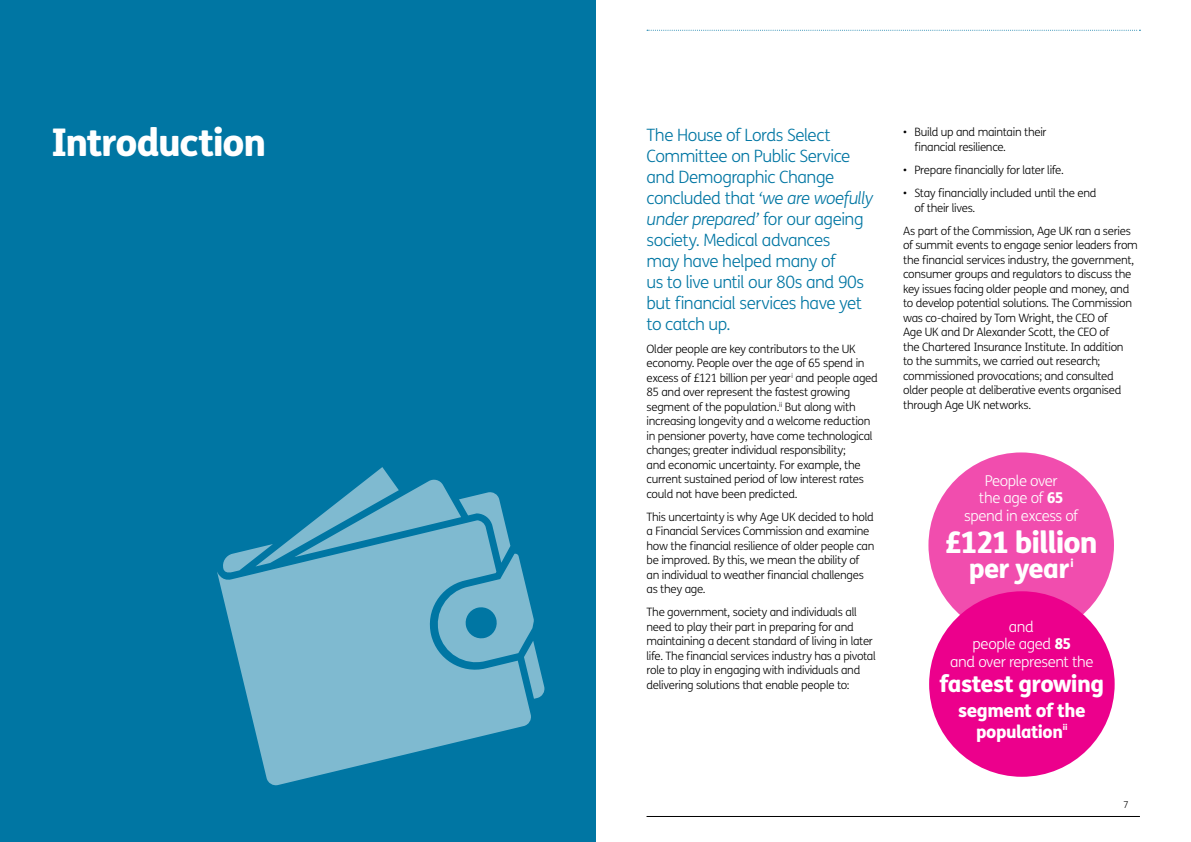
<style>
.page{position:relative;width:1191px;height:842px;background:#fff}
.page>*{position:absolute;margin:0;border:0;box-sizing:border-box;transform-origin:0 0}
.t1{font:800 38.1px "FS Me";letter-spacing:-.035em;color:#fff}
.t2{font:800 29.9px "FS Me";letter-spacing:-.035em;color:#fff}
.t3{font:800 27.1px "FS Me";letter-spacing:-.03em;color:#fff}
.t4{font:800 23.3px "FS Me";letter-spacing:-.03em;color:#fff}
.t5{font:800 18.7px "FS Me";letter-spacing:-.025em;color:#fff}
.t6{font:800 17.7px "FS Me";letter-spacing:-.025em;color:#fff}
.t7{font:300 17px/21px "FS Me";letter-spacing:-.03em;color:#0076a3}
.t8{font:300 14.9px/17.7px "FS Me";letter-spacing:-.03em;color:#fff;text-align:center}
.t9{font:300 11.5px/14.5px "FS Me";letter-spacing:-.025em;color:#000}
.t10{font:800 11.1px "FS Me";color:#fff}
.t11{font:300 9.5px "FS Me";color:#000}
.s1{font-style:italic}
.s2{font-weight:800}
</style>
<div class="page">
<svg style="left:647px;top:30px;width:493px;height:1px"></svg>
<hr style="left:646px;top:816px;width:494px;height:1px;background:#000">
<div style="left:0;top:0;width:595px;height:842px;background:#0076a3"></div>
<div style="left:928px;top:452px;width:186px;height:186px;background:#f14dae;border-radius:50%"></div>
<div style="left:929px;top:591px;width:185px;height:186px;background:#ec008c;border-radius:50%"></div>
<svg style="left:217px;top:467px;width:328px;height:319px;fill:#7fbad0"></svg>
<svg style="left:434px;top:553px;width:100px;height:113px"></svg>
<h1 class="t1" style="left:51px;top:119px;width:217px">Introduction</h1>
<p class="t7" style="left:646px;top:125px;width:228px">The House of Lords Select<br>Committee on Public Service and Demographic Change concluded that <span class="s1">‘we are woefully under prepared’</span> for our ageing society. Medical advances<br>may have helped many of<br>us to live until our 80s and 90s but financial services have yet to catch up.</p>
<p class="t9" style="left:646px;top:342px;width:233px">Older people are key contributors to the UK economy. People over the age of 65 spend in excess of £121 billion per year<sup>i</sup> and people aged 85 and over represent the fastest growing segment of the population.<sup>ii</sup> But along with increasing longevity and a welcome reduction in pensioner poverty, have come technological changes; greater individual responsibility;<br>and economic uncertainty. For example, the current sustained period of low interest rates could not have been predicted.</p>
<p class="t9" style="left:646px;top:510px;width:229px">This uncertainty is why Age UK decided to hold a Financial Services Commission and examine how the financial resilience of older people can be improved. By this, we mean the ability of an individual to weather financial challenges as they age.</p>
<p class="t9" style="left:646px;top:605px;width:231px">The government, society and individuals all need to play their part in preparing for and maintaining a decent standard of living in later life. The financial services industry has a pivotal role to play in engaging with individuals and delivering solutions that enable people to:</p>
<p class="t9" style="left:914px;top:125px;width:134px;text-indent:-11px">• Build up and maintain their financial resilience.</p>
<p class="t9" style="left:903px;top:163px;width:162px">• Prepare financially for later life.</p>
<p class="t9" style="left:914px;top:186px;width:183px;line-height:15px;text-indent:-11px">• Stay financially included until the end of their lives.</p>
<p class="t9" style="left:903px;top:224px;width:236px">As part of the Commission, Age UK ran a series of summit events to engage senior leaders from the financial services industry, the government, consumer groups and regulators to discuss the key issues facing older people and money, and to develop potential solutions. The Commission was co-chaired by Tom Wright, the CEO of<br>Age UK and Dr Alexander Scott, the CEO of<br>the Chartered Insurance Institute. In addition<br>to the summits, we carried out research; commissioned provocations; and consulted older people at deliberative events organised through Age UK networks.</p>
<p class="t8" style="left:964px;top:472px;width:115px">People over<br>the age of <span class="s2">65 </span>spend in excess of</p>
<h2 class="t2" style="left:944px;top:523px;width:155px">£121 billion</h2>
<h3 class="t3" style="left:968px;top:551px;width:102px">per year</h3>
<p class="t10" style="left:1070px;top:556px;width:5px">i</p>
<p class="t8" style="left:950px;top:619px;width:145px">and<br>people aged <span class="s2">85<br></span>and over represent the</p>
<h3 class="t4" style="left:939px;top:669px;width:166px">fastest growing</h3>
<h3 class="t5" style="left:958px;top:698px;width:129px">segment of the</h3>
<h3 class="t6" style="left:976px;top:721px;width:93px">population<sup>ii</sup></h3>
<p class="t11" style="left:1123px;top:799px;width:7px">7</p>
</div>
